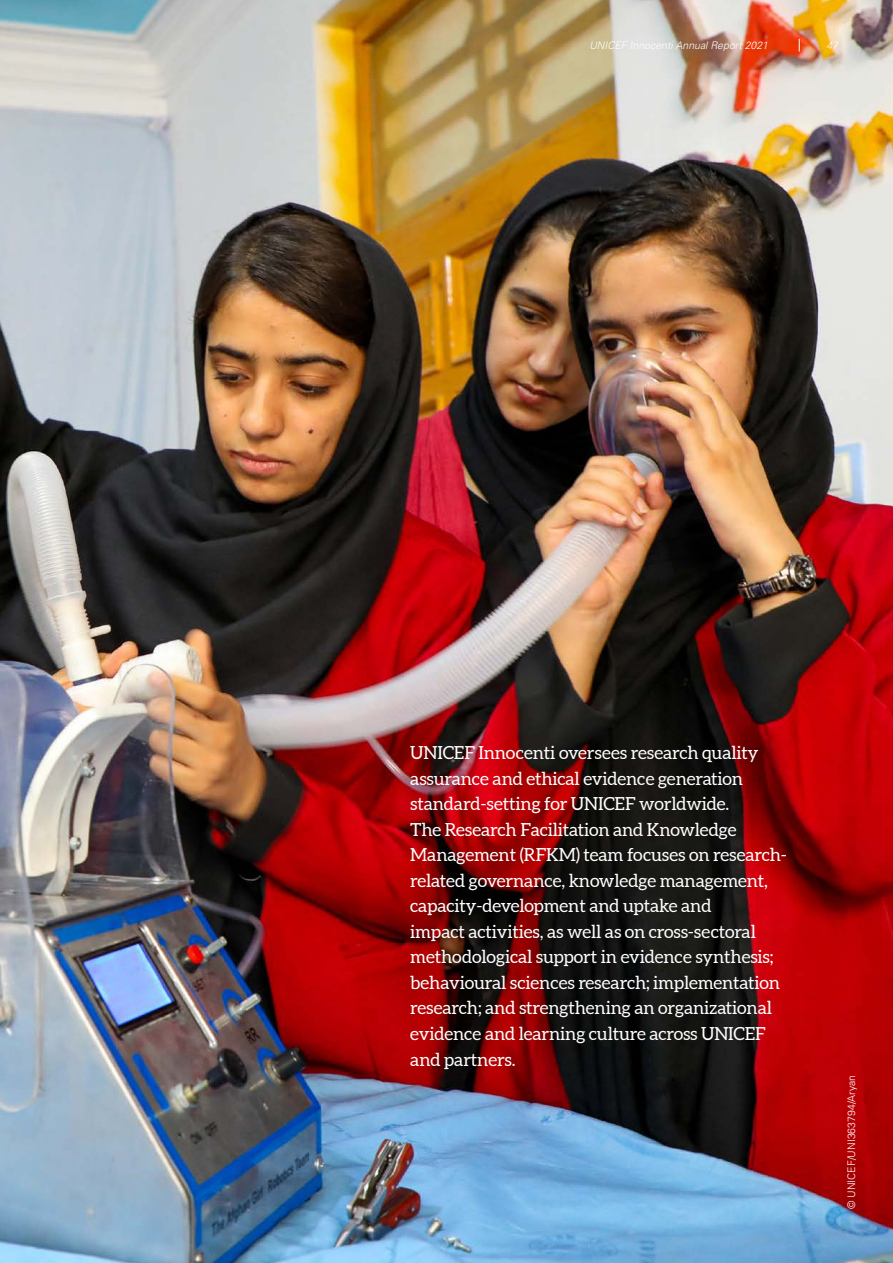
<style>
.page{position:relative;width:893px;height:1263px;background:#fff}
.page>*{position:absolute;margin:0;border:0;box-sizing:border-box;transform-origin:0 0}
.t1{font:18px/25.5px "Aleo";letter-spacing:-.01em;color:#fff}
.t2{font:italic 300 10.5px "Univers LT Pro 45";color:#fff}
.t3{font:300 10.5px "Univers LT Pro 45";color:#fff}
</style>
<div class="page">
<img style="left:0;top:0;width:893px;height:1263px">
<svg style="left:799px;top:39px;width:1px;height:13px"></svg>
<p class="t2" style="left:589px;top:39px;width:180px">UNICEF Innocenti Annual Report 2021</p>
<p class="t2" style="left:826px;top:39px;width:13px">47</p>
<p class="t1" style="left:410px;top:741px;width:378px">UNICEF Innocenti oversees research quality assurance and ethical evidence generation standard-setting for UNICEF worldwide.<br>The Research Facilitation and Knowledge Management (RFKM) team focuses on research&shy;related governance, knowledge management, capacity-development and uptake and<br>impact activities, as well as on cross-sectoral methodological support in evidence synthesis; behavioural sciences research; implementation research; and strengthening an organizational evidence and learning culture across UNICEF and partners.</p>
<p class="t3" style="left:845px;top:1209px;width:136px;rotate:-90deg">© UNICEF/UNI363794/Aryan</p>
</div>
